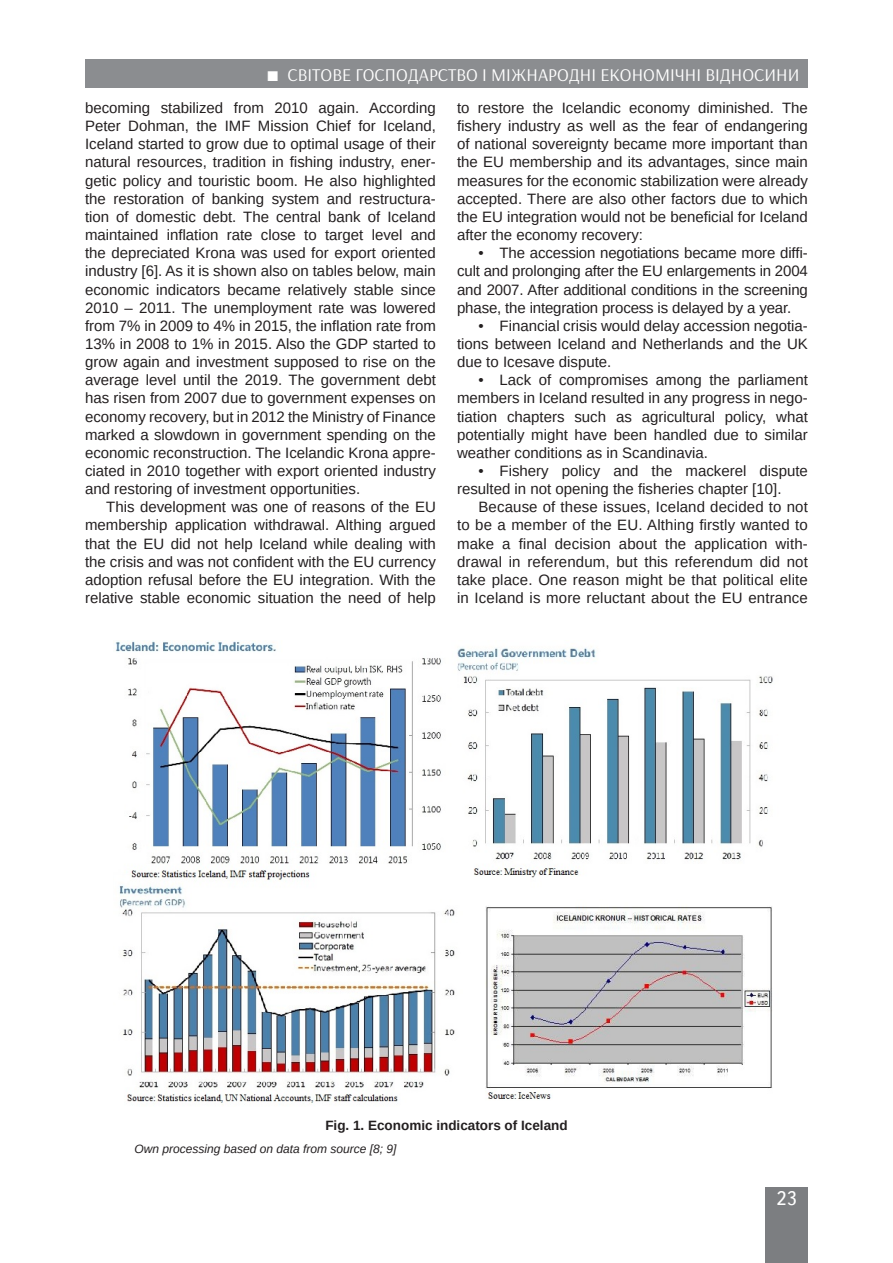
<style>
.page{position:relative;width:893px;height:1263px;background:#fff}
.page>*{position:absolute;margin:0;border:0;box-sizing:border-box;transform-origin:0 0}
.t1{font:19.5px "Ukrainian Text";color:#fff}
.t2{font:18px "Arsenal";color:#fff}
.Текст_основной{font:15px/18.1px "Arimo";color:#231f20;text-align:justify}
.Рисунок{font:700 13.5px "Arimo";color:#231f20}
.Джерело{font:italic 12px "Arimo";color:#231f20}
</style>
<div class="page">
<div style="left:765px;top:1187px;width:43px;height:76px;background:#7c7e81"></div>
<div style="left:85px;top:60px;width:723px;height:28px;background:#8b8d90"></div>
<img style="left:115px;top:640px;width:658px;height:465px">
<p class="t2" style="left:287px;top:64px;width:513px">СВІТОВЕ ГОСПОДАРСТВО І МІЖНАРОДНІ ЕКОНОМІЧНІ ВІДНОСИНИ</p>
<p class="Текст_основной" style="left:85px;top:99px;width:352px">becoming stabilized from 2010 again. According Peter Dohman, the IMF Mission Chief for Iceland, Iceland started to grow due to optimal usage of their natural resources, tradition in fishing industry, ener&shy;getic policy and touristic boom. He also highlighted the restoration of banking system and restructura&shy;tion of domestic debt. The central bank of Iceland maintained inflation rate close to target level and the depreciated Krona was used for export oriented industry [6]. As it is shown also on tables below, main economic indicators became relatively stable since 2010 – 2011. The unemployment rate was lowered from 7% in 2009 to 4% in 2015, the inflation rate from 13% in 2008 to 1% in 2015. Also the GDP started to grow again and investment supposed to rise on the average level until the 2019. The government debt has risen from 2007 due to government expenses on economy recovery, but in 2012 the Ministry of Finance marked a slowdown in government spending on the economic reconstruction. The Icelandic Krona appre&shy;ciated in 2010 together with export oriented industry and restoring of investment opportunities.</p>
<p class="Текст_основной" style="left:85px;top:498px;width:352px;text-indent:21px">This development was one of reasons of the EU membership application withdrawal. Althing argued that the EU did not help Iceland while dealing with the crisis and was not confident with the EU currency adoption refusal before the EU integration. With the relative stable economic situation the need of help</p>
<p class="Текст_основной" style="left:457px;top:99px;width:352px">to restore the Icelandic economy diminished. The fishery industry as well as the fear of endangering of national sovereignty became more important than the EU membership and its advantages, since main measures for the economic stabilization were already accepted. There are also other factors due to which the EU integration would not be beneficial for Iceland after the economy recovery:</p>
<p class="Текст_основной" style="left:457px;top:244px;width:352px;text-indent:21px">• The accession negotiations became more diffi&shy;cult and prolonging after the EU enlargements in 2004 and 2007. After additional conditions in the screening phase, the integration process is delayed by a year.</p>
<p class="Текст_основной" style="left:457px;top:317px;width:352px;text-indent:21px">• Financial crisis would delay accession negotia&shy;tions between Iceland and Netherlands and the UK due to Icesave dispute.</p>
<p class="Текст_основной" style="left:457px;top:371px;width:352px;text-indent:21px">• Lack of compromises among the parliament members in Iceland resulted in any progress in nego&shy;tiation chapters such as agricultural policy, what potentially might have been handled due to similar weather conditions as in Scandinavia.</p>
<p class="Текст_основной" style="left:457px;top:462px;width:352px;text-indent:21px">• Fishery policy and the mackerel dispute resulted in not opening the fisheries chapter [10].</p>
<p class="Текст_основной" style="left:457px;top:498px;width:352px;text-indent:21px">Because of these issues, Iceland decided to not to be a member of the EU. Althing firstly wanted to make a final decision about the application with&shy;drawal in referendum, but this referendum did not take place. One reason might be that political elite in Iceland is more reluctant about the EU entrance</p>
<p class="Рисунок" style="left:325px;top:1116px;width:244px">Fig. 1. Economic indicators of Iceland</p>
<p class="Джерело" style="left:134px;top:1141px;width:264px">Own processing based on data from source [8; 9]</p>
<h1 class="t1" style="left:776px;top:1188px;width:22px">23</h1>
</div>
